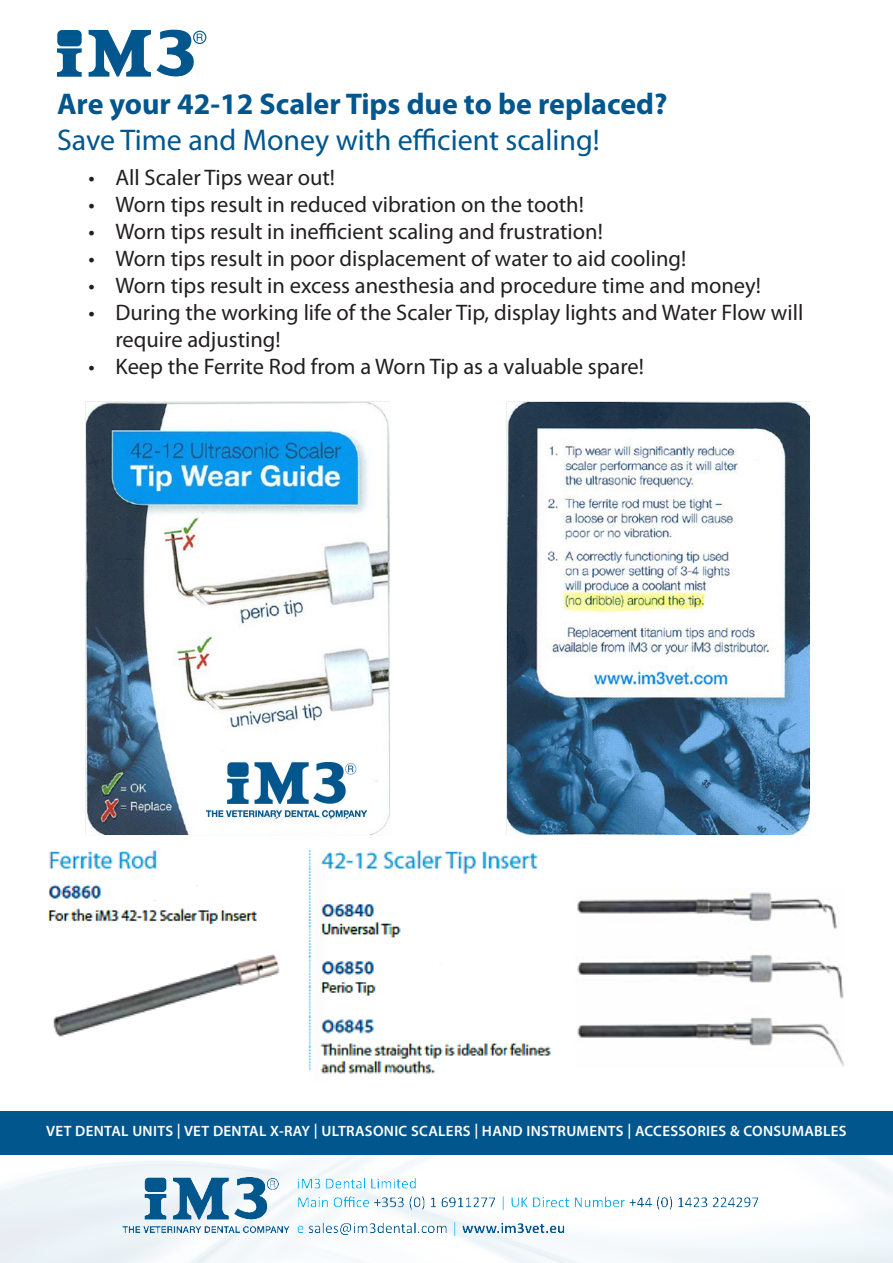
<style>
.page{position:relative;width:893px;height:1263px;background:#fff}
.page>*{position:absolute;margin:0;border:0;box-sizing:border-box;transform-origin:0 0}
.t1{font:700 30px "Myriad Pro";color:#00568d}
.t2{font:30px "Myriad Pro";color:#00568d}
.t3{font:22.5px/27px "Myriad Pro";color:#231f20}
.t4{font:600 15px "Myriad Pro";letter-spacing:.02em;color:#fff}
</style>
<div class="page">
<img style="left:0;top:1112px;width:893px;height:151px">
<div style="left:1px;top:1112px;width:892px;height:43px;background:#00568d"></div>
<img style="left:121px;top:1155px;width:656px;height:92px">
<img style="left:86px;top:402px;width:304px;height:433px">
<img style="left:507px;top:402px;width:303px;height:433px">
<img style="left:47px;top:850px;width:797px;height:224px">
<div style="left:193px;top:31px;width:13px;height:13px;border:1px solid #00568d;border-radius:50%"></div>
<svg style="left:57px;top:48px;width:25px;height:29px"></svg>
<svg style="left:89px;top:30px;width:114px;height:47px"></svg>
<div style="left:57px;top:30px;width:25px;height:16px;background:#00568d;border-radius:5px"></div>
<img style="left:206px;top:763px;width:160px;height:53px">
<p class="t1" style="left:57px;top:84px;width:612px">Are your 42-12 Scaler Tips due to be replaced?</p>
<p class="t2" style="left:57px;top:121px;width:544px">Save Time and Money with efficient scaling!</p>
<p class="t3" style="left:88px;top:163px;width:248px">• All Scaler Tips wear out!</p>
<p class="t3" style="left:88px;top:190px;width:497px">• Worn tips result in reduced vibration on the tooth!</p>
<p class="t3" style="left:88px;top:217px;width:516px">• Worn tips result in inefficient scaling and frustration!</p>
<p class="t3" style="left:88px;top:244px;width:599px">• Worn tips result in poor displacement of water to aid cooling!</p>
<p class="t3" style="left:88px;top:271px;width:674px">• Worn tips result in excess anesthesia and procedure time and money!</p>
<p class="t3" style="left:116px;top:298px;width:689px;text-indent:-27px">• During the working life of the Scaler Tip, display lights and Water Flow will require adjusting!</p>
<p class="t3" style="left:88px;top:352px;width:557px">• Keep the Ferrite Rod from a Worn Tip as a valuable spare!</p>
<p class="t4" style="left:46px;top:1121px;width:802px">VET DENTAL UNITS | VET DENTAL X-RAY | ULTRASONIC SCALERS | HAND INSTRUMENTS | ACCESSORIES &amp; CONSUMABLES</p>
</div>
